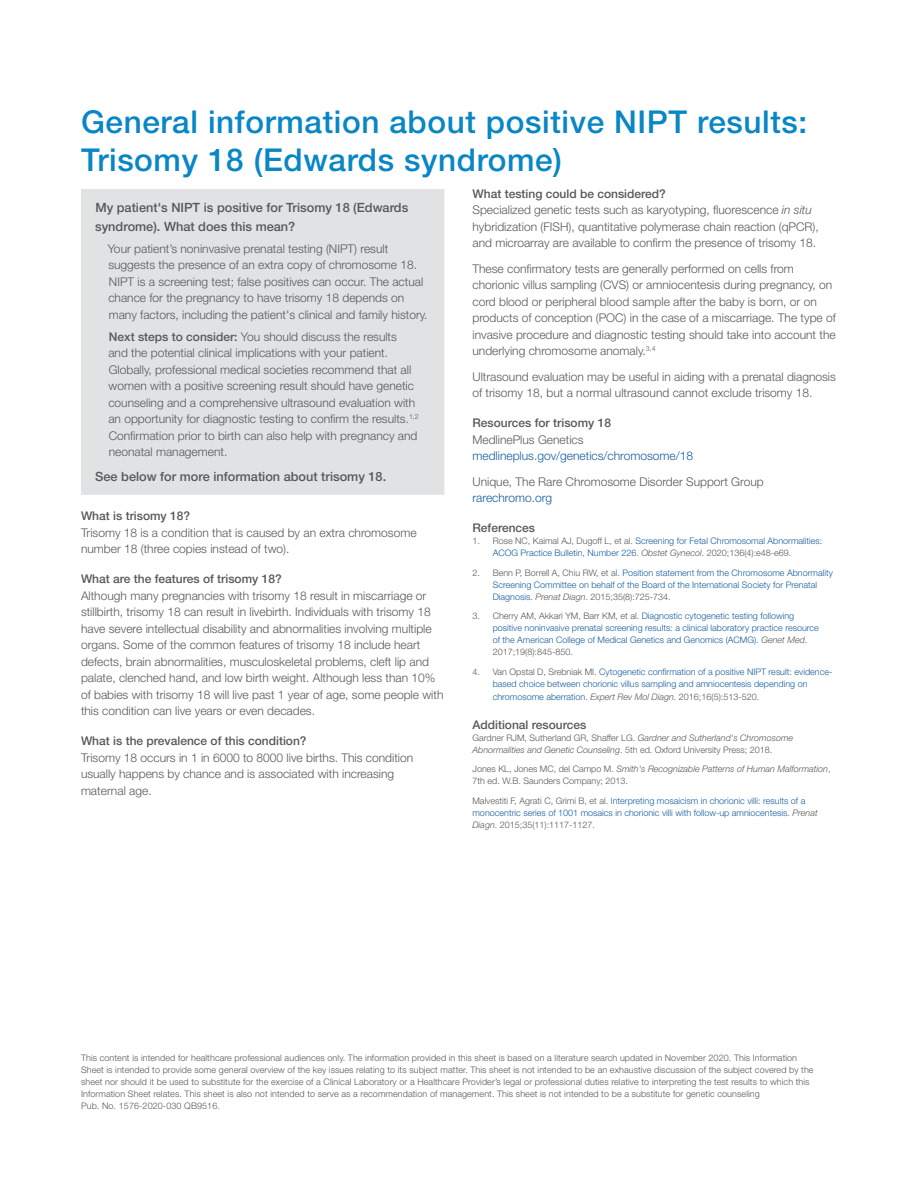
<style>
.page{position:relative;width:918px;height:1188px;background:#fff}
.page>*{position:absolute;margin:0;border:0;box-sizing:border-box;transform-origin:0 0}
.Title{font:500 31.5px/37.8px "Helvetica Neue LT Std";letter-spacing:.02em;color:#0986c6}
.Highlights_Title{font:500 12.75px/19.5px "Helvetica Neue LT Std";color:#57585a}
.Body_Copy{font:300 12px/16.5px "Helvetica Neue LT Std";color:#57585a}
.Highlights_Descrip{font:300 12px/16.5px "Helvetica Neue LT Std";color:#57585a}
.C-Head{font:500 12px "Helvetica Neue LT Std";color:#57585a}
.Body_Copy-2{font:300 12px/16.5px "Helvetica Neue LT Std";color:#175d9e}
.Body_Copy-3{font:300 9px/12px "Helvetica Neue LT Std";color:#175d9e}
.zz_Copyright{font:300 9px/12px "Helvetica Neue LT Std";letter-spacing:.01em;color:#57585a}
.Body_Copy-4{font:300 9px/12px "Helvetica Neue LT Std";color:#57585a}
.s1{font-weight:500}
.s2{font-style:italic}
.s3{color:#57585a}
.s4{color:#175d9e}
.s5{font-style:italic;color:#57585a}
</style>
<div class="page">
<div style="left:81px;top:189px;width:363px;height:306px;background:#e1e2e4"></div>
<p class="Title" style="left:81px;top:103px;width:728px">General information about positive NIPT results:<br>Trisomy 18 (Edwards syndrome)</p>
<p class="Highlights_Title" style="left:95px;top:197px;width:315px">My patient's NIPT is positive for Trisomy 18 (Edwards syndrome). What does this mean?</p>
<p class="Highlights_Descrip" style="left:108px;top:240px;width:321px">Your patient’s noninvasive prenatal testing (NIPT) result suggests the presence of an extra copy of chromosome 18.<br>NIPT is a screening test; false positives can occur. The actual chance for the pregnancy to have trisomy 18 depends on many factors, including the patient's clinical and family history.</p>
<p class="Highlights_Descrip" style="left:108px;top:328px;width:312px"><span class="s1">Next steps to consider:</span> You should discuss the results and the potential clinical implications with your patient.<br>Globally, professional medical societies recommend that all women with a positive screening result should have genetic counseling and a comprehensive ultrasound evaluation with an opportunity for diagnostic testing to confirm the results.<sup>1,2<br></sup>Confirmation prior to birth can also help with pregnancy and neonatal management.</p>
<p class="Highlights_Title" style="left:95px;top:467px;width:293px">See below for more information about trisomy 18.</p>
<p class="C-Head" style="left:81px;top:509px;width:111px">What is trisomy 18?</p>
<p class="Body_Copy" style="left:81px;top:524px;width:337px">Trisomy 18 is a condition that is caused by an extra chromosome number 18 (three copies instead of two).</p>
<p class="C-Head" style="left:81px;top:572px;width:202px">What are the features of trisomy 18?</p>
<p class="Body_Copy" style="left:81px;top:587px;width:364px">Although many pregnancies with trisomy 18 result in miscarriage or stillbirth, trisomy 18 can result in livebirth. Individuals with trisomy 18 have severe intellectual disability and abnormalities involving multiple organs. Some of the common features of trisomy 18 include heart defects, brain abnormalities, musculoskeletal problems, cleft lip and palate, clenched hand, and low birth weight. Although less than 10% of babies with trisomy 18 will live past 1 year of age, some people with this condition can live years or even decades.</p>
<p class="C-Head" style="left:81px;top:734px;width:227px">What is the prevalence of this condition?</p>
<p class="Body_Copy" style="left:81px;top:749px;width:334px">Trisomy 18 occurs in 1 in 6000 to 8000 live births. This condition usually happens by chance and is associated with increasing maternal age.</p>
<p class="C-Head" style="left:472px;top:186px;width:195px">What testing could be considered?</p>
<p class="Body_Copy" style="left:472px;top:201px;width:348px">Specialized genetic tests such as karyotyping, fluorescence <span class="s2">in situ </span>hybridization (FISH), quantitative polymerase chain reaction (qPCR), and microarray are available to confirm the presence of trisomy 18.</p>
<p class="Body_Copy" style="left:472px;top:260px;width:365px">These confirmatory tests are generally performed on cells from chorionic villus sampling (CVS) or amniocentesis during pregnancy, on cord blood or peripheral blood sample after the baby is born, or on products of conception (POC) in the case of a miscarriage. The type of invasive procedure and diagnostic testing should take into account the underlying chromosome anomaly.<sup>3,4</sup></p>
<p class="Body_Copy" style="left:472px;top:368px;width:365px">Ultrasound evaluation may be useful in aiding with a prenatal diagnosis of trisomy 18, but a normal ultrasound cannot exclude trisomy 18.</p>
<p class="C-Head" style="left:472px;top:416px;width:140px">Resources for trisomy 18</p>
<p class="Body_Copy-2" style="left:472px;top:431px;width:222px"><span class="s3">MedlinePlus Genetics </span>medlineplus.gov/genetics/chromosome/18</p>
<p class="Body_Copy" style="left:472px;top:473px;width:293px">Unique, The Rare Chromosome Disorder Support Group <span class="s4">rarechromo.org</span></p>
<p class="C-Head" style="left:472px;top:521px;width:64px">References</p>
<p class="Body_Copy-3" style="left:493px;top:535px;width:331px;text-indent:-20px"><span class="s3">1. Rose NC, Kaimal AJ, Dugoff L, et al.</span> Screening for Fetal Chromosomal Abnormalities:<br>ACOG Practice Bulletin, Number 226<span class="s3">.</span> <span class="s5">Obstet Gynecol</span><span class="s3">. 2020;136(4):e48-e69.</span></p>
<p class="Body_Copy-3" style="left:493px;top:566px;width:342px;text-indent:-20px"><span class="s3">2. Benn P, Borrell A, Chiu RW, et al.</span> Position statement from the Chromosome Abnormality<br>Screening Committee on behalf of the Board of the International Society for Prenatal<br>Diagnosis<span class="s3">.</span> <span class="s5">Prenat Diagn</span><span class="s3">. 2015;35(8):725-734.</span></p>
<p class="Body_Copy-3" style="left:493px;top:610px;width:328px;text-indent:-20px"><span class="s3">3. Cherry AM, Akkari YM, Barr KM, et al.</span> Diagnostic cytogenetic testing following positive noninvasive prenatal screening results: a clinical laboratory practice resource of the American College of Medical Genetics and Genomics (ACMG)<span class="s3">.</span> <span class="s5">Genet Med</span><span class="s3">.<br>2017;19(8):845-850.</span></p>
<p class="Body_Copy-3" style="left:472px;top:665px;width:361px;text-align:center"><span class="s3">4. Van Opstal D, Srebniak MI.</span> Cytogenetic confirmation of a positive NIPT result: evidence&shy;based choice between chorionic villus sampling and amniocentesis depending on</p>
<p class="zz_Copyright" style="left:493px;top:691px;width:268px"><span class="s4">chromosome aberration</span>. <span class="s2">Expert Rev Mol Diagn</span>. 2016;16(5):513-520.</p>
<p class="C-Head" style="left:472px;top:717px;width:115px">Additional resources</p>
<p class="Body_Copy-4" style="left:472px;top:731px;width:322px">Gardner RJM, Sutherland GR, Shaffer LG. <span class="s2">Gardner and Sutherland's Chromosome<br>Abnormalities and Genetic Counseling</span>. 5th ed. Oxford University Press; 2018.</p>
<p class="Body_Copy-4" style="left:472px;top:763px;width:360px">Jones KL, Jones MC, del Campo M. <span class="s2">Smith's Recognizable Patterns of Human Malformation</span>,<br>7th ed. W.B. Saunders Company; 2013.</p>
<p class="Body_Copy-3" style="left:472px;top:794px;width:347px"><span class="s3">Malvestiti F, Agrati C, Grimi B, et al.</span> Interpreting mosaicism in chorionic villi: results of a monocentric series of 1001 mosaics in chorionic villi with follow-up amniocentesis<span class="s3">.</span> <span class="s5">Prenat<br>Diagn</span><span class="s3">. 2015;35(11):1117-1127.</span></p>
<p class="zz_Copyright" style="left:81px;top:1052px;width:734px">This content is intended for healthcare professional audiences only. The information provided in this sheet is based on a literature search updated in November 2020. This Information Sheet is intended to provide some general overview of the key issues relating to its subject matter. This sheet is not intended to be an exhaustive discussion of the subject covered by the sheet nor should it be used to substitute for the exercise of a Clinical Laboratory or a Healthcare Provider’s legal or professional duties relative to interpreting the test results to which this Information Sheet relates. This sheet is also not intended to serve as a recommendation of management. This sheet is not intended to be a substitute for genetic counseling</p>
<p class="zz_Copyright" style="left:81px;top:1100px;width:141px">Pub. No. 1576-2020-030 QB9516.</p>
</div>
